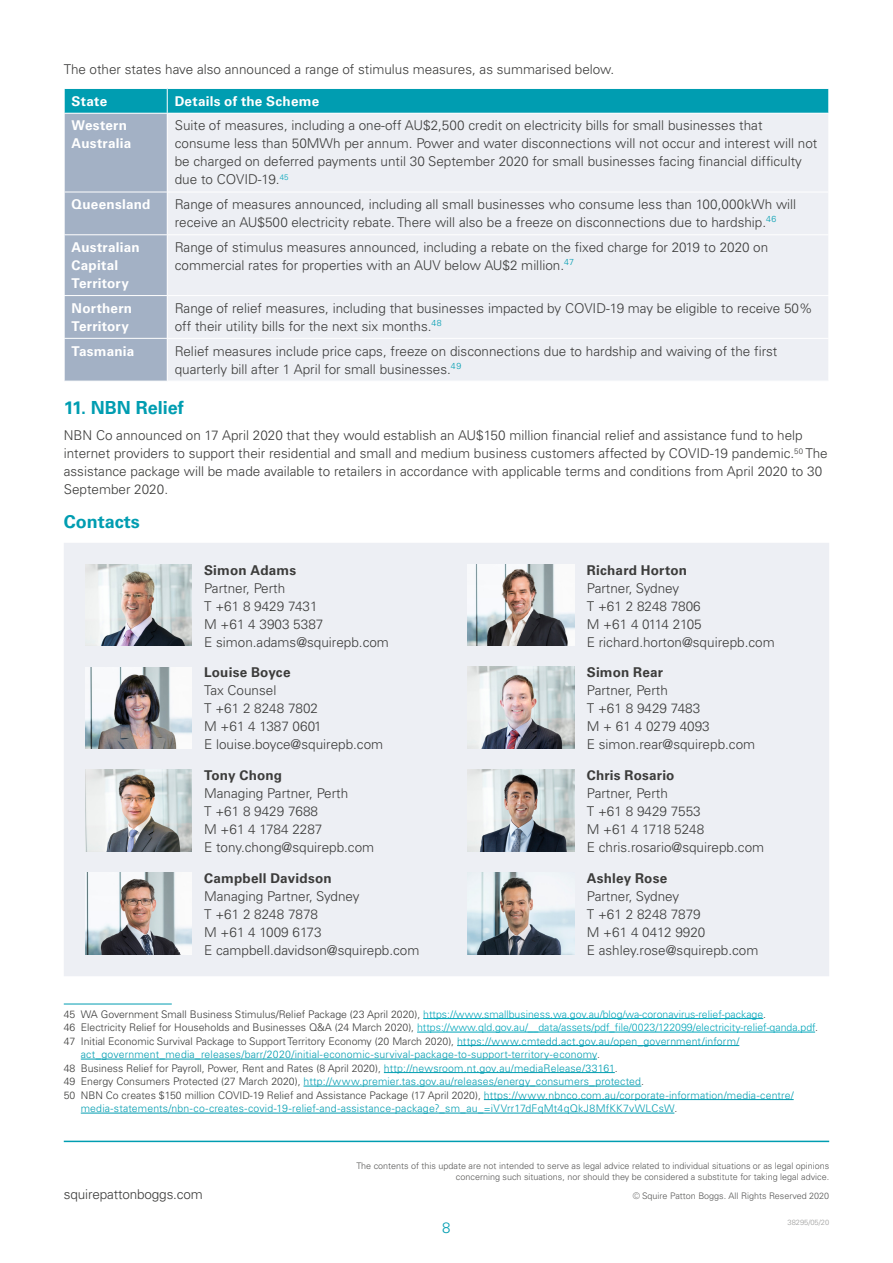
<style>
.page{position:relative;width:893px;height:1263px;background:#fff}
.page>*{position:absolute;margin:0;border:0;box-sizing:border-box;transform-origin:0 0}
.t1{font:700 18px "Univers LTCYR 65";color:#009db1}
.t2{font:300 15px "Univers LTCYR 45";color:#009db1}
.t3{font:300 13.5px/18px "Univers LTCYR 45";color:#3c3c3b}
.t4{font:700 13.5px/18px "Univers LTCYR 65";letter-spacing:.015em;color:#fff}
.t5{font:700 13.5px "Univers LTCYR 65";letter-spacing:.015em;color:#3c3c3b}
.t6{font:300 10.5px "Univers LTCYR 45";color:#3c3c3b}
.t7{font:300 10.5px "Univers LTCYR 45";letter-spacing:.015em;color:#009db1}
.t8{font:300 10.5px "Univers LTCYR 45";color:#00a5ba}
.t9{font:300 9px/10.8px "Univers LTCYR 45";color:#575756;text-align:right}
.t10{font:300 7.5px "Univers LTCYR 45";color:#9d9d9c}
.s1{color:#3c3c3b}
.s2{color:#009db1}
</style>
<div class="page">
<svg style="left:64px;top:88px;width:765px;height:293px;background:#d1e1e9"></svg>
<hr style="left:167px;top:114px;width:1px;height:78px;background:#fff">
<hr style="left:167px;top:192px;width:1px;height:42px;background:#fff">
<hr style="left:167px;top:235px;width:1px;height:60px;background:#fff">
<hr style="left:167px;top:296px;width:1px;height:42px;background:#fff">
<hr style="left:167px;top:339px;width:1px;height:42px;background:#fff">
<div style="left:64px;top:543px;width:765px;height:433px;background:#edeff4"></div>
<img style="left:85px;top:564px;width:106px;height:82px">
<img style="left:85px;top:667px;width:106px;height:82px">
<img style="left:85px;top:769px;width:106px;height:82px">
<img style="left:85px;top:872px;width:106px;height:82px">
<img style="left:468px;top:564px;width:106px;height:82px">
<img style="left:468px;top:667px;width:106px;height:82px">
<img style="left:468px;top:769px;width:106px;height:82px">
<img style="left:468px;top:872px;width:106px;height:82px">
<hr style="left:64px;top:1004px;width:108px;height:1px;background:#009db1">
<hr style="left:423px;top:1018px;width:340px;height:1px;background:#00a5ba">
<hr style="left:417px;top:1032px;width:398px;height:1px;background:#00a5ba">
<hr style="left:457px;top:1045px;width:282px;height:1px;background:#009db1">
<hr style="left:81px;top:1059px;width:516px;height:1px;background:#009db1">
<hr style="left:384px;top:1072px;width:231px;height:1px;background:#009db1">
<hr style="left:303px;top:1086px;width:338px;height:1px;background:#009db1">
<hr style="left:484px;top:1099px;width:310px;height:1px;background:#009db1">
<hr style="left:81px;top:1113px;width:593px;height:1px;background:#009db1">
<hr style="left:64px;top:1140px;width:765px;height:2px;background:#009db1">
<p class="t3" style="left:64px;top:59px;width:552px">The other states have also announced a range of stimulus measures, as summarised below.</p>
<p class="t4" style="left:72px;top:91px;width:37px">State</p>
<p class="t4" style="left:175px;top:91px;width:146px">Details of the Scheme</p>
<p class="t4" style="left:72px;top:116px;width:61px">Western<br>Australia</p>
<p class="t3" style="left:175px;top:116px;width:644px">Suite of measures, including a one-off AU$2,500 credit on electricity bills for small businesses that consume less than 50MWh per annum. Power and water disconnections will not occur and interest will not be charged on deferred payments until 30 September 2020 for small businesses facing financial difficulty due to COVID-19.<sup>45</sup></p>
<p class="t4" style="left:72px;top:195px;width:80px">Queensland</p>
<p class="t3" style="left:175px;top:195px;width:623px">Range of measures announced, including all small businesses who consume less than 100,000kWh will receive an AU$500 electricity rebate. There will also be a freeze on disconnections due to hardship.<sup>46</sup></p>
<p class="t4" style="left:72px;top:238px;width:69px">Australian<br>Capital<br>Territory</p>
<p class="t3" style="left:175px;top:238px;width:595px">Range of stimulus measures announced, including a rebate on the fixed charge for 2019 to 2020 on commercial rates for properties with an AUV below AU$2 million.<sup>47</sup></p>
<p class="t4" style="left:72px;top:298px;width:62px">Northern<br>Territory</p>
<p class="t3" style="left:175px;top:299px;width:639px">Range of relief measures, including that businesses impacted by COVID-19 may be eligible to receive 50% off their utility bills for the next six months.<sup>48</sup></p>
<p class="t4" style="left:72px;top:341px;width:64px">Tasmania</p>
<p class="t3" style="left:175px;top:341px;width:604px">Relief measures include price caps, freeze on disconnections due to hardship and waiving of the first quarterly bill after 1 April for small businesses.<sup>49</sup></p>
<h1 class="t1" style="left:64px;top:395px;width:122px">11. NBN Relief</h1>
<p class="t3" style="left:64px;top:426px;width:765px">NBN Co announced on 17 April 2020 that they would establish an AU$150 million financial relief and assistance fund to help internet providers to support their residential and small and medium business customers affected by COVID-19 pandemic.<sup>50</sup> The assistance package will be made available to retailers in accordance with applicable terms and conditions from April 2020 to 30<br>September 2020.</p>
<h1 class="t1" style="left:64px;top:509px;width:78px">Contacts</h1>
<p class="t5" style="left:204px;top:560px;width:94px">Simon Adams</p>
<p class="t3" style="left:204px;top:578px;width:186px">Partner, Perth<br>T +61 8 9429 7431<br>M +61 4 3903 5387<br>E simon.adams@squirepb.com</p>
<p class="t5" style="left:204px;top:663px;width:88px">Louise Boyce</p>
<p class="t3" style="left:204px;top:681px;width:181px">Tax Counsel<br>T +61 2 8248 7802<br>M +61 4 1387 0601<br>E louise.boyce@squirepb.com</p>
<p class="t5" style="left:204px;top:766px;width:80px">Tony Chong</p>
<p class="t3" style="left:204px;top:784px;width:172px">Managing Partner, Perth<br>T +61 8 9429 7688<br>M +61 4 1784 2287<br>E tony.chong@squirepb.com</p>
<p class="t5" style="left:204px;top:869px;width:129px">Campbell Davidson</p>
<p class="t3" style="left:204px;top:887px;width:217px">Managing Partner, Sydney<br>T +61 2 8248 7878<br>M +61 4 1009 6173<br>E campbell.davidson@squirepb.com</p>
<p class="t5" style="left:587px;top:560px;width:102px">Richard Horton</p>
<p class="t3" style="left:587px;top:578px;width:189px">Partner, Sydney<br>T +61 2 8248 7806<br>M +61 4 0114 2105<br>E richard.horton@squirepb.com</p>
<p class="t5" style="left:587px;top:663px;width:78px">Simon Rear</p>
<p class="t3" style="left:587px;top:681px;width:170px">Partner, Perth<br>T +61 8 9429 7483<br>M + 61 4 0279 4093<br>E simon.rear@squirepb.com</p>
<p class="t5" style="left:587px;top:766px;width:89px">Chris Rosario</p>
<p class="t3" style="left:587px;top:784px;width:179px">Partner, Perth<br>T +61 8 9429 7553<br>M +61 4 1718 5248<br>E chris.rosario@squirepb.com</p>
<p class="t5" style="left:587px;top:869px;width:82px">Ashley Rose</p>
<p class="t3" style="left:587px;top:887px;width:173px">Partner, Sydney<br>T +61 2 8248 7879<br>M +61 4 0412 9920<br>E ashley.rose@squirepb.com</p>
<p class="t8" style="left:64px;top:1007px;width:704px"><span class="s1">45 WA Government Small Business Stimulus/Relief Package (23 April 2020),</span> https://www.smallbusiness.wa.gov.au/blog/wa-coronavirus-relief-package<span class="s1">.</span></p>
<p class="t8" style="left:64px;top:1020px;width:756px"><span class="s1">46 Electricity Relief for Households and Businesses Q&amp;A (24 March 2020),</span> https://www.qld.gov.au/__data/assets/pdf_file/0023/122099/electricity-relief-qanda.pdf<span class="s1">.</span></p>
<p class="t6" style="left:64px;top:1034px;width:677px">47 Initial Economic Survival Package to Support Territory Economy (20 March 2020), <span class="s2">https://www.cmtedd.act.gov.au/open_government/inform/</span></p>
<p class="t7" style="left:81px;top:1047px;width:521px">act_government_media_releases/barr/2020/initial-economic-survival-package-to-support-territory-economy<span class="s1">.</span></p>
<p class="t6" style="left:64px;top:1061px;width:555px">48 Business Relief for Payroll, Power, Rent and Rates (8 April 2020), <span class="s2">http://newsroom.nt.gov.au/mediaRelease/33161</span>.</p>
<p class="t7" style="left:64px;top:1074px;width:582px"><span class="s1">49 Energy Consumers Protected (27 March 2020),</span> http://www.premier.tas.gov.au/releases/energy_consumers_protected<span class="s1">.</span></p>
<p class="t6" style="left:64px;top:1088px;width:731px">50 NBN Co creates $150 million COVID-19 Relief and Assistance Package (17 April 2020), <span class="s2">https://www.nbnco.com.au/corporate-information/media-centre/</span></p>
<p class="t7" style="left:81px;top:1101px;width:598px">media-statements/nbn-co-creates-covid-19-relief-and-assistance-package?_sm_au_=iVVrr17dFqMt4qQkJ8MfKK7vWLCsW<span class="s1">.</span></p>
<p class="t9" style="left:356px;top:1160px;width:474px">The contents of this update are not intended to serve as legal advice related to individual situations or as legal opinions concerning such situations, nor should they be considered a substitute for taking legal advice.</p>
<p class="t3" style="left:64px;top:1185px;width:141px">squirepattonboggs.com</p>
<p class="t9" style="left:633px;top:1190px;width:198px">© Squire Patton Boggs. All Rights Reserved 2020</p>
<p class="t10" style="left:787px;top:1217px;width:43px">38295/05/20</p>
<p class="t2" style="left:442px;top:1218px;width:10px">8</p>
</div>
